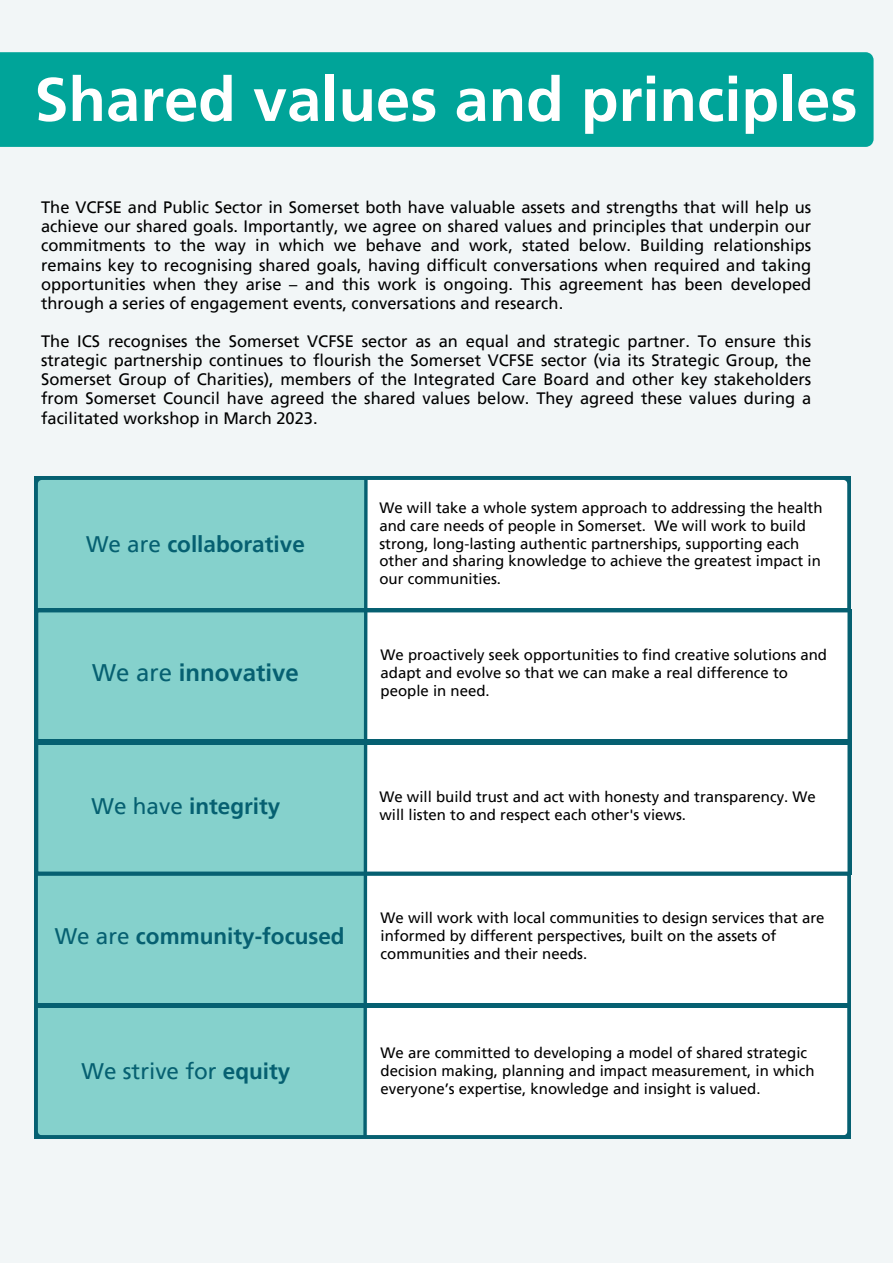
<style>
.page{position:relative;width:893px;height:1264px;background:#fff}
.page>*{position:absolute;margin:0;border:0;box-sizing:border-box;transform-origin:0 0}
.t1{font:700 61.5px "Frutiger LT Pro";color:#fff}
.t2{font:700 24px "Frutiger LT Pro";color:#066071}
.t3{font:700 22.5px "Frutiger LT Pro";color:#066071}
.t4{font:22.5px "Frutiger LT Pro";color:#066071}
.t5{font:16.5px/19px "Frutiger LT Pro";color:#000;text-align:justify}
.t6{font:15px/18px "Frutiger LT Pro";color:#000}
.s1{font-weight:400}
.s2{font-weight:700}
</style>
<div class="page">
<div style="left:0;top:0;width:892px;height:1262px;background:#f2f6f7"></div>
<div style="left:0;top:52px;width:873px;height:95px;background:#00a499"></div>
<svg style="left:35px;top:609px;width:816px;height:131px"></svg>
<svg style="left:35px;top:740px;width:816px;height:135px"></svg>
<svg style="left:34px;top:872px;width:816px;height:131px"></svg>
<svg style="left:34px;top:1003px;width:816px;height:135px"></svg>
<svg style="left:34px;top:476px;width:816px;height:135px"></svg>
<h1 class="t1" style="left:34px;top:62px;width:824px">Shared values and principles</h1>
<p class="t5" style="left:41px;top:198px;width:771px">The VCFSE and Public Sector in Somerset both have valuable assets and strengths that will help us achieve our shared goals. Importantly, we agree on shared values and principles that underpin our commitments to the way in which we behave and work, stated below. Building relationships remains key to recognising shared goals, having difficult conversations when required and taking opportunities when they arise – and this work is ongoing. This agreement has been developed through a series of engagement events, conversations and research.</p>
<p class="t5" style="left:41px;top:332px;width:771px">The ICS recognises the Somerset VCFSE sector as an equal and strategic partner. To ensure this strategic partnership continues to flourish the Somerset VCFSE sector (via its Strategic Group, the Somerset Group of Charities), members of the Integrated Care Board and other key stakeholders from Somerset Council have agreed the shared values below. They agreed these values during a facilitated workshop in March 2023.</p>
<h3 class="t3" style="left:86px;top:530px;width:220px"><span class="s1">We are</span> collaborative</h3>
<h2 class="t2" style="left:92px;top:658px;width:208px"><span class="s1">We are</span> innovative</h2>
<h3 class="t3" style="left:92px;top:792px;width:190px"><span class="s1">We have</span> integrity</h3>
<h3 class="t3" style="left:55px;top:922px;width:291px"><span class="s1">We are</span> community-focused</h3>
<h3 class="t4" style="left:82px;top:1057px;width:210px">We strive for <span class="s2">equity</span></h3>
<p class="t6" style="left:379px;top:498px;width:444px">We will take a whole system approach to addressing the health and care needs of people in Somerset. We will work to build strong, long-lasting authentic partnerships, supporting each other and sharing knowledge to achieve the greatest impact in our communities.</p>
<p class="t6" style="left:380px;top:646px;width:448px">We proactively seek opportunities to find creative solutions and adapt and evolve so that we can make a real difference to people in need.</p>
<p class="t6" style="left:379px;top:787px;width:438px">We will build trust and act with honesty and transparency. We will listen to and respect each other's views.</p>
<p class="t6" style="left:380px;top:908px;width:445px">We will work with local communities to design services that are informed by different perspectives, built on the assets of communities and their needs.</p>
<p class="t6" style="left:380px;top:1043px;width:435px">We are committed to developing a model of shared strategic decision making, planning and impact measurement, in which everyone’s expertise, knowledge and insight is valued.</p>
</div>
